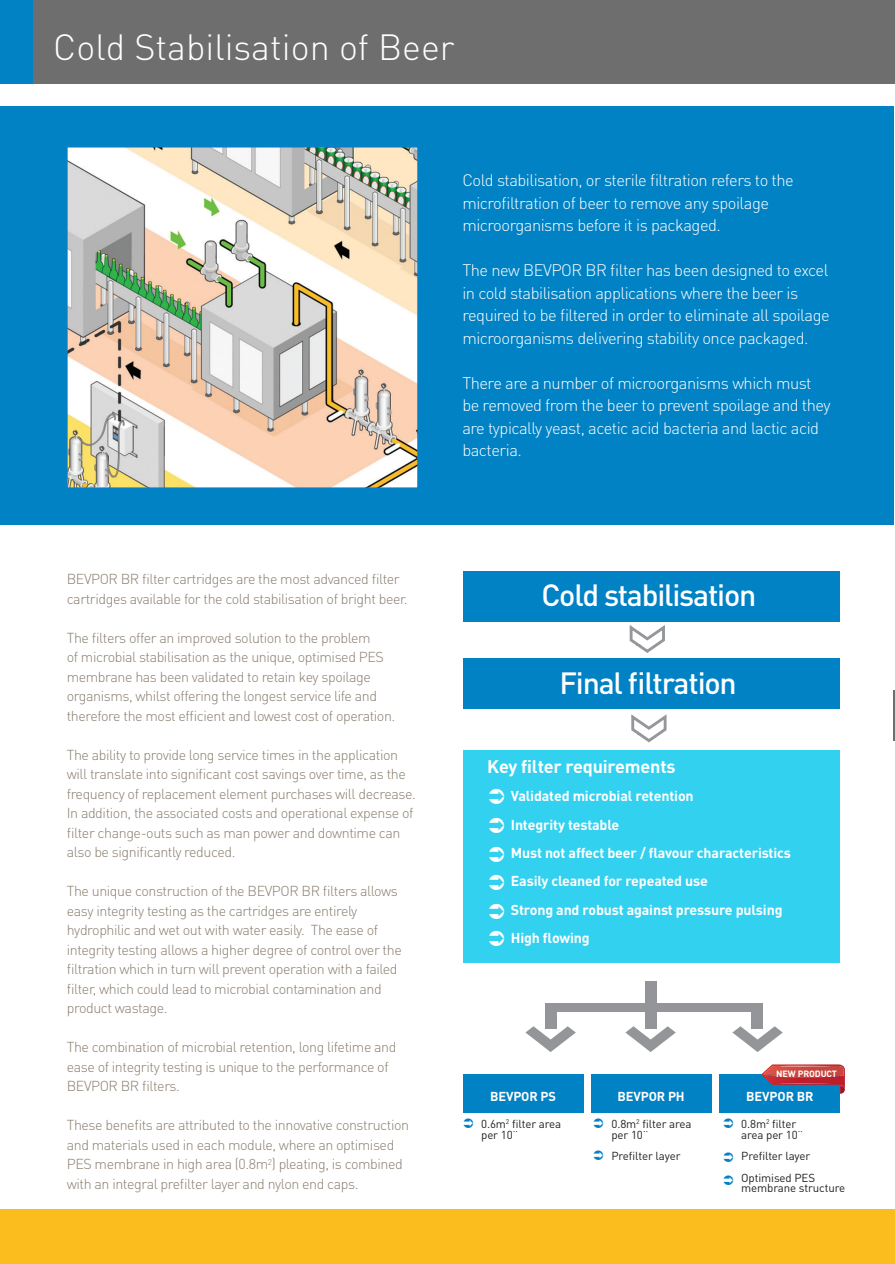
<style>
.page{position:relative;width:895px;height:1264px;background:#fff}
.page>*{position:absolute;margin:0;border:0;box-sizing:border-box;transform-origin:0 0}
.t1{font:300 36px "DINOT";color:#fff}
.t2{font:500 30.3px "DINOT";letter-spacing:-.04em;color:#fff}
.t3{font:700 18px "DINOT";letter-spacing:-.01em;color:#fff}
.t4{font:300 16.5px/22.5px "DINOT";letter-spacing:-.03em;color:#fff}
.t5{font:300 14.25px/19.5px "DINOT";letter-spacing:-.03em;color:#887d6e}
.t6{font:700 14.25px "DINOT";letter-spacing:-.01em;color:#fff}
.t7{font:700 12.9px "DINOT";letter-spacing:-.01em;color:#fff}
.t8{font:11.55px/10.8px "DINOT";letter-spacing:-.01em;color:#231f20}
.t9{font:700 9px "DINOT";letter-spacing:-.01em;color:#fff}
</style>
<div class="page">
<div style="left:0;top:1208px;width:894px;height:55px;background:#fbbc1e"></div>
<div style="left:4px;top:0;width:890px;height:84px;background:#6e6e6e"></div>
<div style="left:0;top:0;width:33px;height:84px;background:#0082c5"></div>
<div style="left:0;top:106px;width:892px;height:419px;background:#0082c5"></div>
<img style="left:69px;top:149px;width:347px;height:337px">
<div style="left:463px;top:571px;width:376px;height:51px;background:#0082c5"></div>
<div style="left:463px;top:658px;width:376px;height:51px;background:#0082c5"></div>
<hr style="left:892px;top:690px;width:2px;height:51px;background:#6e6e6e">
<div style="left:463px;top:749px;width:376px;height:213px;background:#33d1f0"></div>
<div style="left:463px;top:1073px;width:120px;height:39px;background:#0082c5"></div>
<div style="left:591px;top:1073px;width:119px;height:39px;background:#0082c5"></div>
<div style="left:719px;top:1074px;width:120px;height:38px;background:#0082c5"></div>
<svg style="left:631px;top:714px;width:36px;height:29px"></svg>
<svg style="left:629px;top:625px;width:36px;height:28px"></svg>
<div style="left:644px;top:981px;width:12px;height:26px;background:#939598"></div>
<svg style="left:625px;top:1026px;width:50px;height:25px"></svg>
<svg style="left:525px;top:1026px;width:50px;height:25px"></svg>
<svg style="left:732px;top:1026px;width:50px;height:25px"></svg>
<div style="left:550px;top:1002px;width:203px;height:9px;background:#939598"></div>
<div style="left:544px;top:1002px;width:12px;height:26px;background:#939598"></div>
<div style="left:644px;top:1002px;width:12px;height:26px;background:#939598"></div>
<div style="left:751px;top:1002px;width:11px;height:26px;background:#939598"></div>
<svg style="left:761px;top:1064px;width:83px;height:29px"></svg>
<p class="t1" style="left:53px;top:23px;width:403px">Cold Stabilisation of Beer</p>
<p class="t4" style="left:462px;top:168px;width:333px">Cold stabilisation, or sterile filtration refers to the microfiltration of beer to remove any spoilage microorganisms before it is packaged.</p>
<p class="t4" style="left:462px;top:258px;width:369px">The new BEVPOR BR filter has been designed to excel in cold stabilisation applications where the beer is required to be filtered in order to eliminate all spoilage microorganisms delivering stability once packaged.</p>
<p class="t4" style="left:462px;top:371px;width:369px">There are a number of microorganisms which must be removed from the beer to prevent spoilage and they are typically yeast, acetic acid bacteria and lactic acid bacteria.</p>
<p class="t5" style="left:67px;top:568px;width:342px">BEVPOR BR filter cartridges are the most advanced filter cartridges available for the cold stabilisation of bright beer.</p>
<p class="t5" style="left:67px;top:627px;width:330px">The filters offer an improved solution to the problem<br>of microbial stabilisation as the unique, optimised PES membrane has been validated to retain key spoilage organisms, whilst offering the longest service life and therefore the most efficient and lowest cost of operation.</p>
<p class="t5" style="left:67px;top:744px;width:350px">The ability to provide long service times in the application will translate into significant cost savings over time, as the frequency of replacement element purchases will decrease.<br>In addition, the associated costs and operational expense of filter change-outs such as man power and downtime can also be significantly reduced.</p>
<p class="t5" style="left:67px;top:880px;width:336px">The unique construction of the BEVPOR BR filters allows easy integrity testing as the cartridges are entirely hydrophilic and wet out with water easily. The ease of integrity testing allows a higher degree of control over the filtration which in turn will prevent operation with a failed filter, which could lead to microbial contamination and product wastage.</p>
<p class="t5" style="left:67px;top:1036px;width:331px">The combination of microbial retention, long lifetime and ease of integrity testing is unique to the performance of<br>BEVPOR BR filters.</p>
<p class="t5" style="left:67px;top:1114px;width:344px">These benefits are attributed to the innovative construction and materials used in each module, where an optimised PES membrane in high area (0.8m<sup>2</sup>) pleating, is combined with an integral prefilter layer and nylon end caps.</p>
<p class="t2" style="left:541px;top:575px;width:216px">Cold stabilisation</p>
<p class="t2" style="left:559px;top:662px;width:179px">Final filtration</p>
<p class="t3" style="left:487px;top:754px;width:190px">Key filter requirements</p>
<p class="t6" style="left:510px;top:786px;width:184px">Validated microbial retention</p>
<p class="t6" style="left:510px;top:814px;width:110px">Integrity testable</p>
<p class="t6" style="left:510px;top:843px;width:281px">Must not affect beer / flavour characteristics</p>
<p class="t6" style="left:510px;top:871px;width:198px">Easily cleaned for repeated use</p>
<p class="t6" style="left:510px;top:899px;width:273px">Strong and robust against pressure pulsing</p>
<p class="t6" style="left:510px;top:928px;width:80px">High flowing</p>
<p class="t9" style="left:775px;top:1067px;width:62px">NEW PRODUCT</p>
<p class="t7" style="left:490px;top:1087px;width:67px">BEVPOR PS</p>
<p class="t7" style="left:617px;top:1087px;width:69px">BEVPOR PH</p>
<p class="t7" style="left:746px;top:1087px;width:69px">BEVPOR BR</p>
<p class="t8" style="left:741px;top:1117px;width:56px">0.8m<sup>2</sup> filter</p>
<p class="t8" style="left:741px;top:1128px;width:64px">area per 10¨</p>
<p class="t8" style="left:741px;top:1150px;width:71px">Prefilter layer</p>
<p class="t8" style="left:741px;top:1171px;width:105px">Optimised PES membrane structure</p>
<p class="t8" style="left:481px;top:1117px;width:81px">0.6m<sup>2</sup> filter area per 10¨</p>
<p class="t8" style="left:611px;top:1117px;width:81px">0.8m<sup>2</sup> filter area per 10¨</p>
<p class="t8" style="left:611px;top:1150px;width:71px">Prefilter layer</p>
</div>
